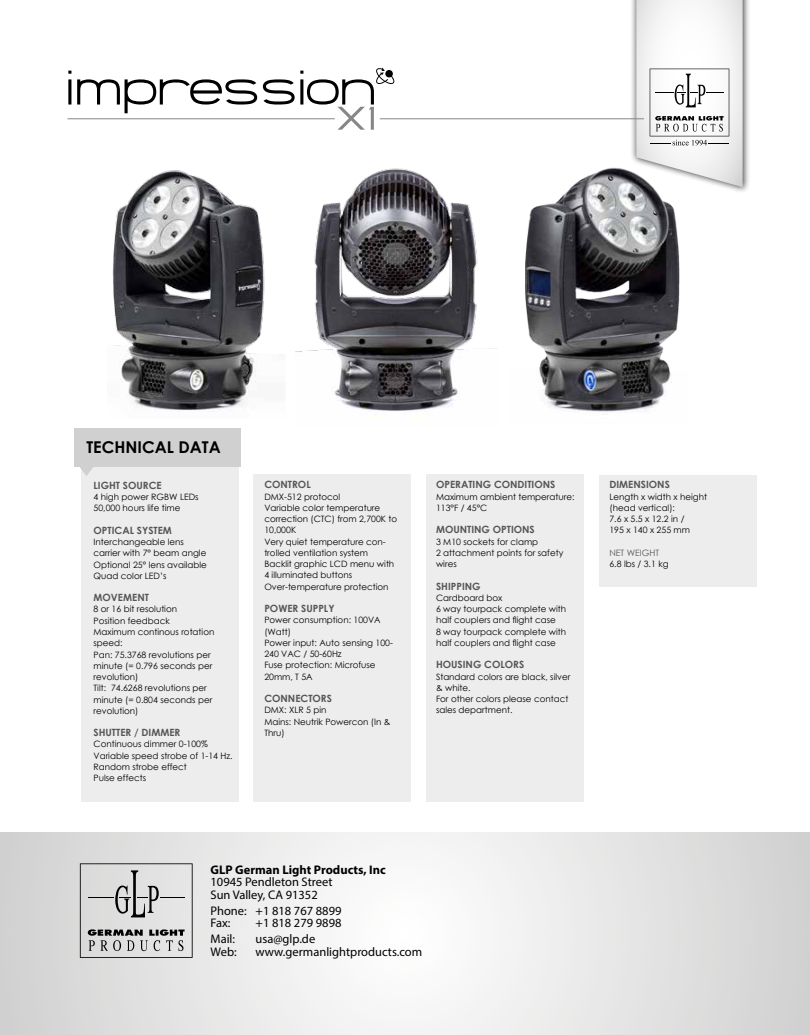
<style>
.page{position:relative;width:810px;height:1035px;background:#fff}
.page>*{position:absolute;margin:0;border:0;box-sizing:border-box;transform-origin:0 0}
.t1{font:700 16.25px "Century Gothic";color:#000}
.t2{font:12.5px/12.5px "Myriad Pro";color:#000}
.t3{font:700 12.5px "Myriad Pro";color:#000}
.t4{font:700 10px "Century Gothic";color:#545656}
.t5{font:8.75px/11.2px "Century Gothic";color:#000}
.t6{font:8.75px "Century Gothic";color:#545656}
</style>
<div class="page">
<svg style="left:0;top:832px;width:810px;height:203px"></svg>
<svg style="left:80px;top:863px;width:113px;height:95px;background:#c3c3c3"></svg>
<div style="left:630px;top:0;width:120px;height:194px;background:#000;opacity:.75"></div>
<svg style="left:636px;top:0;width:107px;height:187px"></svg>
<svg style="left:68px;top:68px;width:326px;height:62px"></svg>
<hr style="left:68px;top:118px;width:267px;height:1px;background:#878786">
<hr style="left:380px;top:118px;width:264px;height:1px;background:#878786">
<div style="left:81px;top:461px;width:157px;height:341px;background:#ededed"></div>
<div style="left:254px;top:474px;width:157px;height:327px;background:#ededed"></div>
<div style="left:74px;top:428px;width:167px;height:39px;background:#d0d0d0"></div>
<svg style="left:80px;top:467px;width:13px;height:9px"></svg>
<img style="left:112px;top:170px;width:173px;height:242px">
<img style="left:295px;top:168px;width:203px;height:246px">
<img style="left:525px;top:154px;width:163px;height:258px">
<div style="left:599px;top:475px;width:157px;height:111px;background:#ededed"></div>
<div style="left:426px;top:474px;width:158px;height:327px;background:#ededed"></div>
<h1 class="t1" style="left:86px;top:434px;width:136px">TECHNICAL DATA</h1>
<p class="t4" style="left:94px;top:478px;width:70px">LIGHT SOURCE</p>
<p class="t5" style="left:94px;top:491px;width:107px">4 high power RGBW LEDs<br>50,000 hours life time</p>
<p class="t4" style="left:94px;top:523px;width:80px">OPTICAL SYSTEM</p>
<p class="t5" style="left:94px;top:536px;width:115px">Interchangeable lens carrier with 7° beam angle<br>Optional 25° lens available<br>Quad color LED’s</p>
<p class="t4" style="left:94px;top:590px;width:57px">MOVEMENT</p>
<p class="t5" style="left:94px;top:604px;width:122px">8 or 16 bit resolution<br>Position feedback<br>Maximum continous rotation speed:<br>Pan: 75.3768 revolutions per minute (= 0.796 seconds per revolution)<br>Tilt: 74.6268 revolutions per minute (= 0.804 seconds per revolution)</p>
<p class="t4" style="left:94px;top:725px;width:88px">SHUTTER / DIMMER</p>
<p class="t5" style="left:94px;top:739px;width:141px">Continuous dimmer 0-100%<br>Variable speed strobe of 1-14 Hz.<br>Random strobe effect<br>Pulse effects</p>
<p class="t4" style="left:264px;top:477px;width:48px">CONTROL</p>
<p class="t5" style="left:264px;top:491px;width:134px">DMX-512 protocol<br>Variable color temperature correction (CTC) from 2,700K to<br>10,000K<br>Very quiet temperature con&shy;trolled ventilation system<br>Backlit graphic LCD menu with<br>4 illuminated buttons<br>Over-temperature protection</p>
<p class="t4" style="left:264px;top:601px;width:72px">POWER SUPPLY</p>
<p class="t5" style="left:264px;top:614px;width:130px">Power consumption: 100VA (Watt)<br>Power input: Auto sensing 100-<br>240 VAC / 50-60Hz<br>Fuse protection: Microfuse<br>20mm, T 5A</p>
<p class="t4" style="left:264px;top:691px;width:69px">CONNECTORS</p>
<p class="t5" style="left:264px;top:704px;width:128px">DMX: XLR 5 pin<br>Mains: Neutrik Powercon (In &amp;<br>Thru)</p>
<p class="t4" style="left:436px;top:477px;width:121px">OPERATING CONDITIONS</p>
<p class="t5" style="left:436px;top:491px;width:140px">Maximum ambient temperature:<br>113°F / 45°C</p>
<p class="t4" style="left:436px;top:522px;width:100px">MOUNTING OPTIONS</p>
<p class="t5" style="left:436px;top:536px;width:129px">3 M10 sockets for clamp<br>2 attachment points for safety wires</p>
<p class="t4" style="left:436px;top:578px;width:46px">SHIPPING</p>
<p class="t5" style="left:436px;top:592px;width:132px">Cardboard box<br>6 way tourpack complete with half couplers and flight case<br>8 way tourpack complete with half couplers and flight case</p>
<p class="t4" style="left:436px;top:657px;width:90px">HOUSING COLORS</p>
<p class="t5" style="left:436px;top:671px;width:136px">Standard colors are black, silver &amp; white.<br>For other colors please contact sales department.</p>
<h2 class="t3" style="left:211px;top:861px;width:177px">GLP German Light Products, Inc</h2>
<h2 class="t2" style="left:211px;top:876px;width:123px">10945 Pendleton Street<br>Sun Valley, CA 91352</h2>
<h2 class="t2" style="left:211px;top:904px;width:132px">Phone: +1 818 767 8899<br>Fax:</h2>
<h2 class="t2" style="left:256px;top:917px;width:87px">+1 818 279 9898</h2>
<h2 class="t2" style="left:211px;top:933px;width:26px">Mail:</h2>
<h2 class="t2" style="left:256px;top:933px;width:61px">usa@glp.de</h2>
<h2 class="t2" style="left:211px;top:945px;width:28px">Web:</h2>
<h2 class="t2" style="left:256px;top:945px;width:168px">www.germanlightproducts.com</h2>
<p class="t4" style="left:609px;top:477px;width:62px">DIMENSIONS</p>
<p class="t5" style="left:609px;top:491px;width:99px">Length x width x height (head vertical):<br>7.6 x 5.5 x 12.2 in /<br>195 x 140 x 255 mm</p>
<p class="t6" style="left:609px;top:547px;width:51px">NET WEIGHT</p>
<p class="t5" style="left:609px;top:558px;width:61px">6.8 lbs / 3.1 kg</p>
</div>
